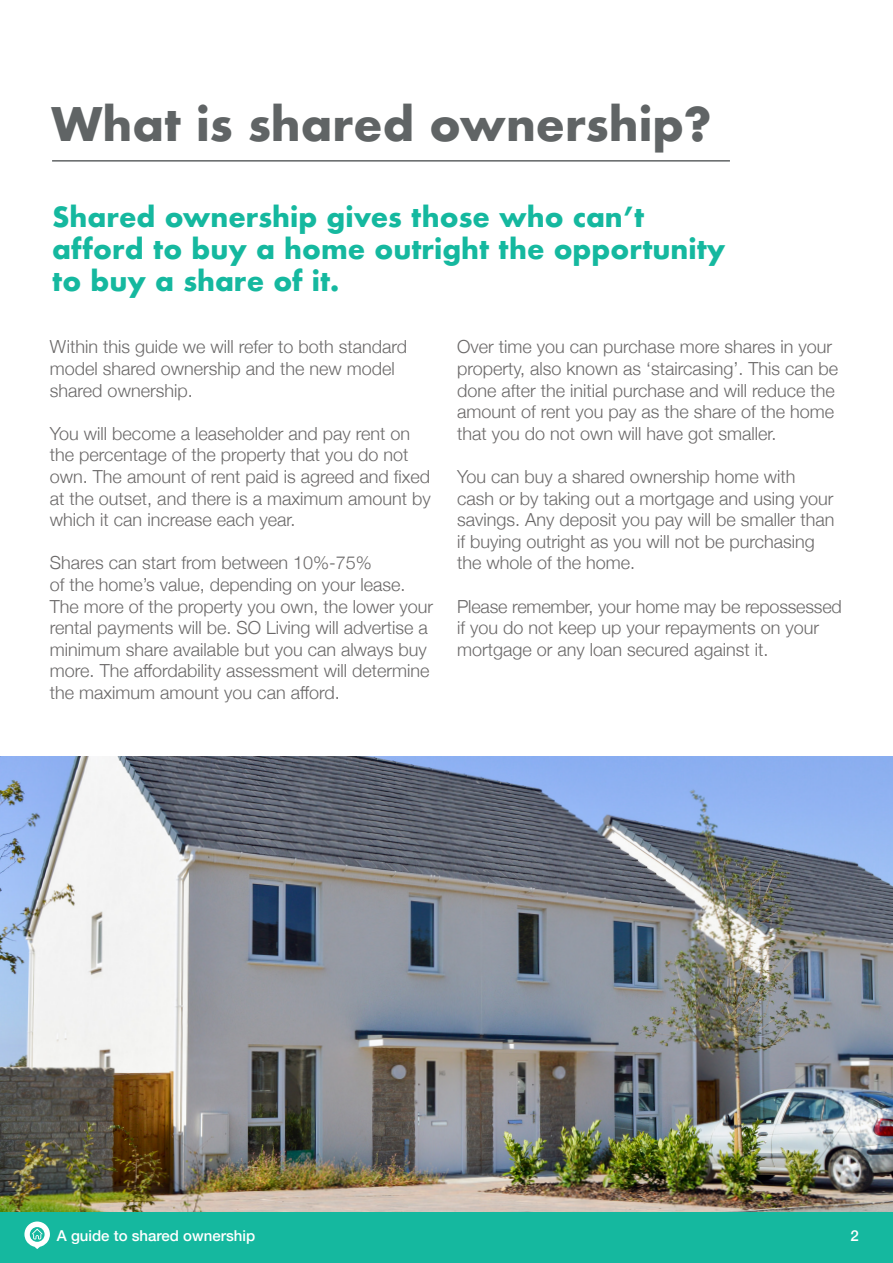
<style>
.page{position:relative;width:893px;height:1263px;background:#fff}
.page>*{position:absolute;margin:0;border:0;box-sizing:border-box;transform-origin:0 0}
.t1{font:700 45px "Futura";color:#606465}
.t2{font:700 27px/32.4px "Futura";color:#15b89f}
.t3{font:300 18px/21.6px "Helvetica Neue";color:#6b6969}
.t4{font:500 15px "Helvetica Neue";color:#fff}
</style>
<div class="page">
<hr style="left:52px;top:160px;width:678px;height:2px;background:#606465">
<img style="left:0;top:757px;width:893px;height:455px">
<div style="left:0;top:1212px;width:893px;height:51px;background:#15b89f"></div>
<svg style="left:24px;top:1221px;width:26px;height:28px"></svg>
<p class="t1" style="left:51px;top:91px;width:662px">What is shared ownership?</p>
<p class="t2" style="left:52px;top:200px;width:675px">Shared ownership gives those who can’t afford to buy a home outright the opportunity to buy a share of it.</p>
<p class="t3" style="left:50px;top:335px;width:359px">Within this guide we will refer to both standard model shared ownership and the new model shared ownership.</p>
<p class="t3" style="left:50px;top:421px;width:382px">You will become a leaseholder and pay rent on the percentage of the property that you do not own. The amount of rent paid is agreed and fixed at the outset, and there is a maximum amount by which it can increase each year.</p>
<p class="t3" style="left:50px;top:551px;width:385px">Shares can start from between 10%-75%<br>of the home’s value, depending on your lease.<br>The more of the property you own, the lower your rental payments will be. SO Living will advertise a minimum share available but you can always buy more. The affordability assessment will determine the maximum amount you can afford.</p>
<p class="t3" style="left:457px;top:335px;width:383px">Over time you can purchase more shares in your property, also known as ‘staircasing’. This can be done after the initial purchase and will reduce the amount of rent you pay as the share of the home that you do not own will have got smaller.</p>
<p class="t3" style="left:457px;top:464px;width:379px">You can buy a shared ownership home with cash or by taking out a mortgage and using your savings. Any deposit you pay will be smaller than if buying outright as you will not be purchasing the whole of the home.</p>
<p class="t3" style="left:457px;top:594px;width:386px">Please remember, your home may be repossessed if you do not keep up your repayments on your mortgage or any loan secured against it.</p>
<p class="t4" style="left:57px;top:1223px;width:200px">A guide to shared ownership</p>
<p class="t4" style="left:850px;top:1223px;width:10px">2</p>
</div>
